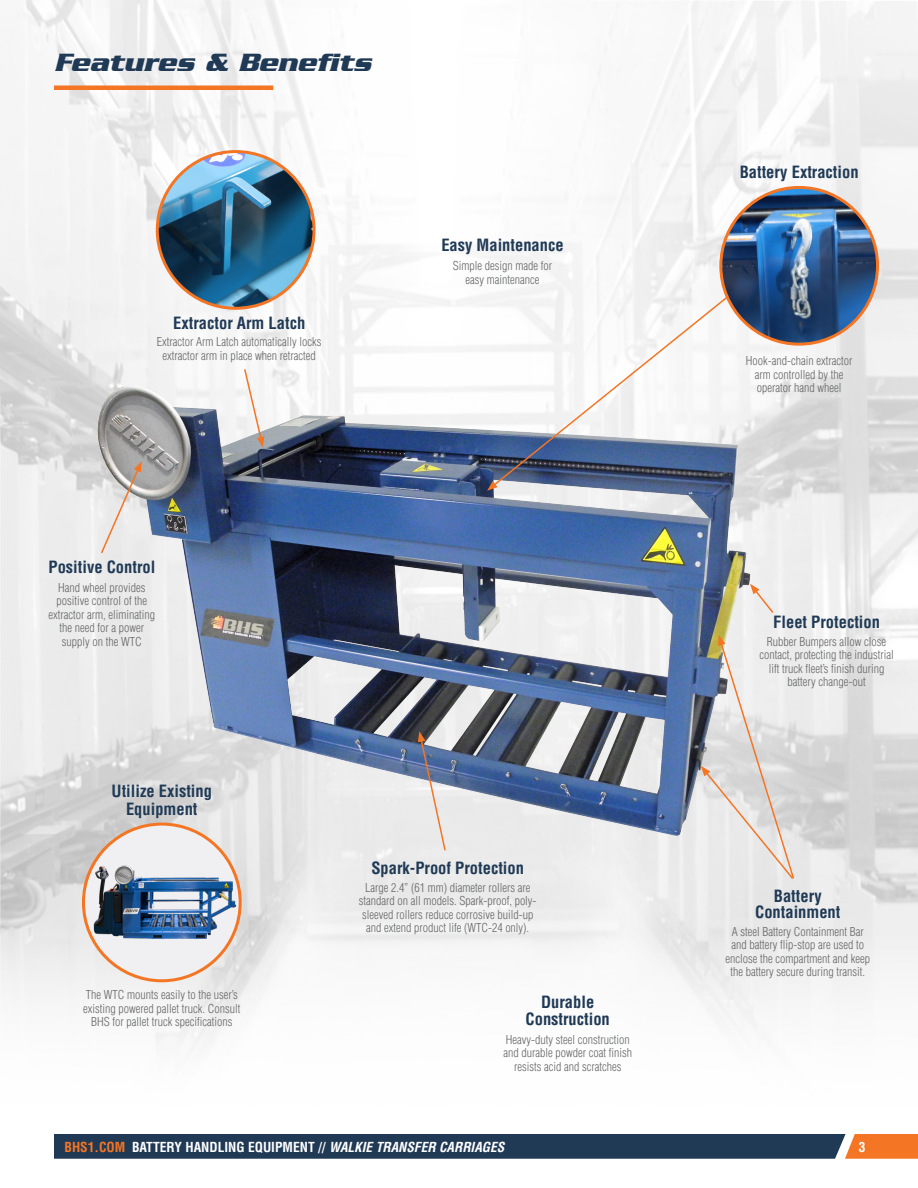
<style>
.page{position:relative;width:918px;height:1188px;background:#fff}
.page>*{position:absolute;margin:0;border:0;box-sizing:border-box;transform-origin:0 0}
.PRODUCT_NAME{font:italic 700 27px "Serpentine Std";color:#203a56}
.t1{font:700 condensed 16.5px/16.5px "Helvetica LT Std";color:#203a56;text-align:center}
.t2{font:700 condensed 13.5px "Helvetica LT Std";color:#fff}
.F_B{font:300 condensed 12px/13.5px "Helvetica LT Std";color:#656666;text-align:center}
.s1{color:#f47523}
.s2{font-style:italic}
</style>
<div class="page">
<svg style="left:54px;top:1134px;width:864px;height:25px;background:#354255"></svg>
<img style="left:0;top:0;width:918px;height:1047px">
<hr style="left:54px;top:86px;width:219px;height:4px;background:#f47523">
<img style="left:95px;top:383px;width:660px;height:455px">
<svg style="left:100px;top:461px;width:42px;height:94px;background:#dcd6d2"></svg>
<svg style="left:491px;top:288px;width:247px;height:200px"></svg>
<svg style="left:487px;top:481px;width:11px;height:10px"></svg>
<svg style="left:243px;top:368px;width:21px;height:79px"></svg>
<svg style="left:750px;top:584px;width:25px;height:31px"></svg>
<svg style="left:418px;top:731px;width:29px;height:121px;background:#bebec6"></svg>
<svg style="left:701px;top:635px;width:94px;height:246px;background:#dad8d6"></svg>
<div style="left:83px;top:824px;width:157px;height:157px;background:#f0f0f3;border-radius:50%"></div>
<img style="left:93px;top:863px;width:145px;height:80px">
<div style="left:82px;top:823px;width:160px;height:159px;border:3px solid #f47523;border-radius:50%"></div>
<img style="left:721px;top:187px;width:157px;height:157px;border-radius:78px">
<div style="left:719px;top:186px;width:160px;height:160px;border:3px solid #f47523;border-radius:50%"></div>
<img style="left:157px;top:153px;width:157px;height:155px">
<div style="left:156px;top:150px;width:160px;height:160px;border:3px solid #f47523;border-radius:50%"></div>
<p class="PRODUCT_NAME" style="left:54px;top:47px;width:319px">Features &amp; Benefits</p>
<p class="t1" style="left:173px;top:315px;width:133px">Extractor Arm Latch</p>
<p class="F_B" style="left:157px;top:335px;width:166px">Extractor Arm Latch automatically locks extractor arm in place when retracted</p>
<p class="t1" style="left:441px;top:237px;width:124px">Easy Maintenance</p>
<p class="F_B" style="left:453px;top:259px;width:101px">Simple design made for easy maintenance</p>
<p class="t1" style="left:49px;top:559px;width:108px">Positive Control</p>
<p class="F_B" style="left:49px;top:581px;width:108px">Hand wheel provides positive control of the extractor arm, eliminating the need for a power supply on the WTC</p>
<p class="t1" style="left:112px;top:782px;width:102px;line-height:18px">Utilize Existing<br>Equipment</p>
<p class="t1" style="left:371px;top:860px;width:154px">Spark-Proof Protection</p>
<p class="F_B" style="left:83px;top:988px;width:159px">The WTC mounts easily to the user’s existing powered pallet truck. Consult<br>BHS for pallet truck specifications</p>
<p class="F_B" style="left:359px;top:881px;width:179px">Large 2.4” (61 mm) diameter rollers are standard on all models. Spark-proof, poly&shy;sleeved rollers reduce corrosive build-up and extend product life (WTC-24 only).</p>
<p class="t1" style="left:541px;top:994px;width:55px">Durable</p>
<p class="t1" style="left:526px;top:1010px;width:86px">Construction</p>
<p class="F_B" style="left:503px;top:1033px;width:130px">Heavy-duty steel construction and durable powder coat finish resists acid and scratches</p>
<p class="t1" style="left:740px;top:163px;width:120px">Battery Extraction</p>
<p class="F_B" style="left:746px;top:354px;width:108px">Hook-and-chain extractor arm controlled by the operator hand wheel</p>
<p class="t1" style="left:773px;top:614px;width:108px">Fleet Protection</p>
<p class="F_B" style="left:759px;top:634px;width:136px">Rubber Bumpers allow close contact, protecting the industrial lift truck fleet’s finish during battery change-out</p>
<p class="t1" style="left:755px;top:887px;width:87px">Battery<br>Containment</p>
<p class="F_B" style="left:726px;top:924px;width:146px">A steel Battery Containment Bar and battery flip-stop are used to enclose the compartment and keep the battery secure during transit.</p>
<p class="t2" style="left:65px;top:1139px;width:441px"><span class="s1">BHS1.COM</span> BATTERY HANDLING EQUIPMENT // <span class="s2">WALKIE TRANSFER CARRIAGES</span></p>
<p class="t2" style="left:859px;top:1139px;width:8px">3</p>
</div>
